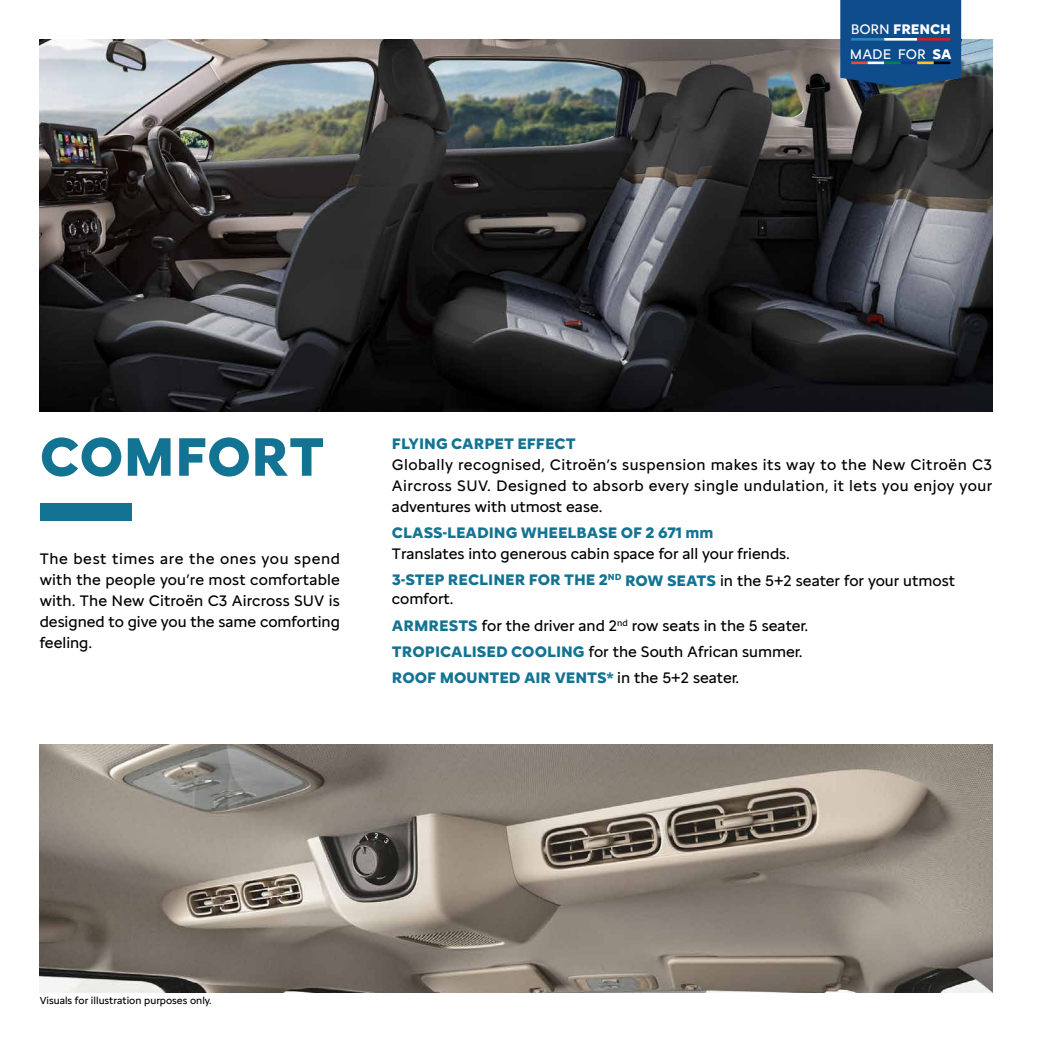
<style>
.page{position:relative;width:1042px;height:1042px;background:#fff}
.page>*{position:absolute;margin:0;border:0;box-sizing:border-box;transform-origin:0 0}
.t1{font:700 56px "Citroen Type";color:#137393}
.t2{font:15.75px/21px "Citroen Type";color:#000;text-align:justify}
.t3{font:700 15.75px "Citroen Type";color:#137393}
.t4{font:14.35px/24.8px "Citroen Type";color:#fff}
.t5{font:10.5px "Citroen Type";color:#000}
.s1{font-weight:700}
.s2{font-weight:700;color:#137393}
</style>
<div class="page">
<img style="left:40px;top:40px;width:952px;height:372px">
<img style="left:40px;top:744px;width:952px;height:248px">
<svg style="left:840px;top:0;width:121px;height:87px;background:#154d87"></svg>
<hr style="left:851px;top:38px;width:33px;height:3px;background:#2985bc">
<hr style="left:884px;top:38px;width:33px;height:3px;background:#fff">
<hr style="left:917px;top:38px;width:33px;height:3px;background:#c7212b">
<div style="left:40px;top:504px;width:91px;height:17px;background:#137393"></div>
<p class="t4" style="left:850px;top:16px;width:103px">BORN <span class="s1">FRENCH<br></span>MADE FOR <span class="s1">SA</span></p>
<h1 class="t1" style="left:40px;top:414px;width:286px">COMFORT</h1>
<p class="t2" style="left:40px;top:548px;width:302px">The best times are the ones you spend with the people you’re most comfortable with. The New Citroën C3 Aircross SUV is designed to give you the same comforting feeling.</p>
<p class="t3" style="left:392px;top:431px;width:185px">FLYING CARPET EFFECT</p>
<p class="t2" style="left:392px;top:453px;width:602px">Globally recognised, Citroën’s suspension makes its way to the New Citroën C3<br>Aircross SUV. Designed to absorb every single undulation, it lets you enjoy your adventures with utmost ease.</p>
<p class="t3" style="left:392px;top:521px;width:323px">CLASS-LEADING WHEELBASE OF 2 671 mm</p>
<p class="t2" style="left:392px;top:540px;width:565px;line-height:26.2px">Translates into generous cabin space for all your friends.<br><span class="s2">3-STEP RECLINER FOR THE 2</span><sup>ND</sup> <span class="s2">ROW SEATS</span> in the 5+2 seater for your utmost</p>
<p class="t2" style="left:392px;top:585px;width:418px;line-height:26.2px;text-align:left">comfort.<br><span class="s2">ARMRESTS</span> for the driver and 2<sup>nd</sup> row seats in the 5 seater.<br><span class="s2">TROPICALISED COOLING</span> for the South African summer.<br><span class="s2">ROOF MOUNTED AIR VENTS*</span> in the 5+2 seater.</p>
<p class="t5" style="left:40px;top:993px;width:174px">Visuals for illustration purposes only.</p>
</div>
